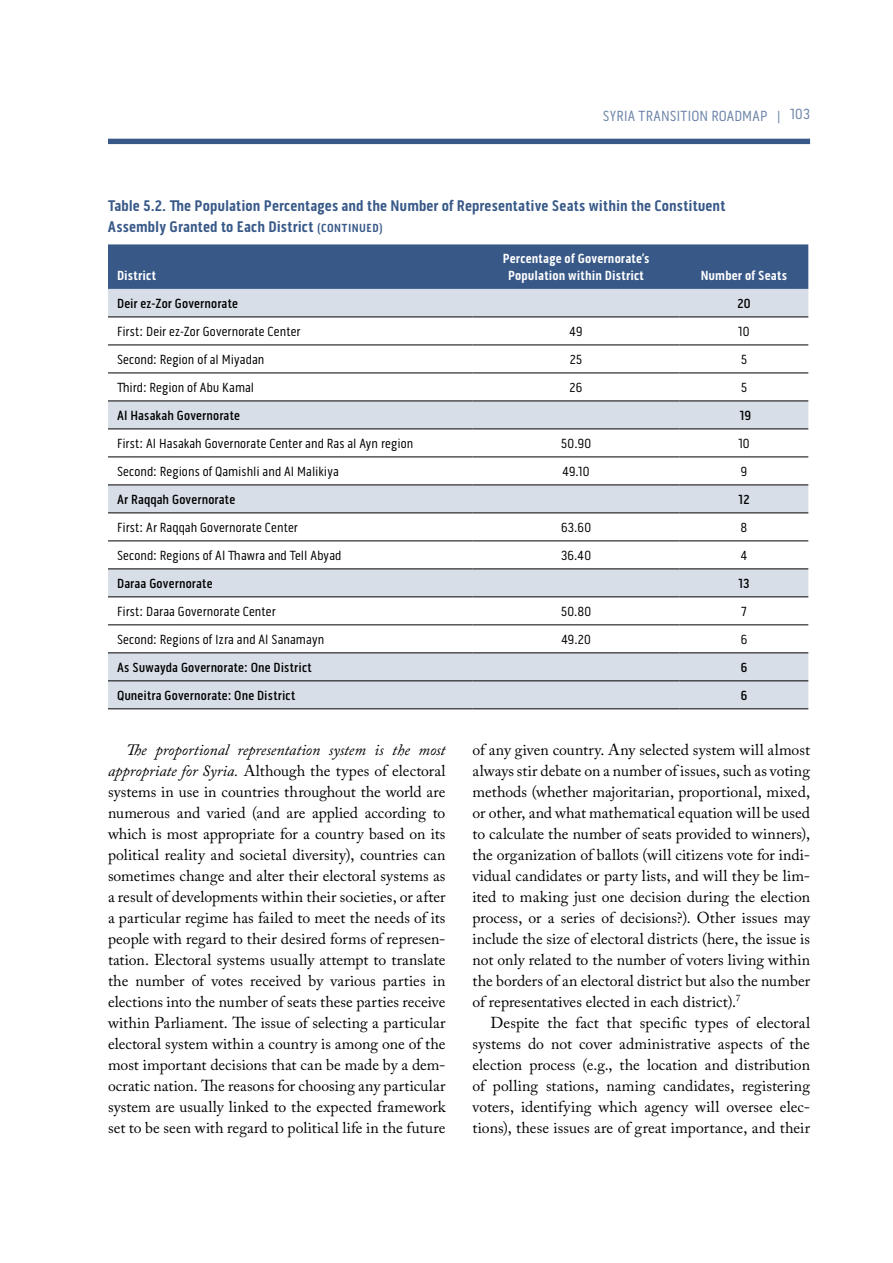
<style>
.page{position:relative;width:893px;height:1263px;background:#fff}
.page>*{position:absolute;margin:0;border:0;box-sizing:border-box;transform-origin:0 0}
.t1{font:15.75px/21px "Adobe Caslon Pro";letter-spacing:.005em;color:#000;text-align:justify}
.t2{font:700 15.75px/21px "Pill Gothic 300 mg";letter-spacing:.005em;color:#385988}
.t3{font:15px "Pill Gothic 300 mg";letter-spacing:.01em;color:#6a82a6}
.t4{font:13.5px "Pill Gothic 300 mg";letter-spacing:.015em;color:#000}
.t5{font:500 13.5px "Pill Gothic 300 mg";letter-spacing:.01em;color:#000}
.t6{font:700 13.5px/16.5px "Pill Gothic 300 mg";letter-spacing:.015em;color:#fff;text-align:center}
.t7{font:700 12px "Pill Gothic 300 mg";color:#385988}
.s1{font-size:12px}
.s2{font-style:italic}
</style>
<div class="page">
<div style="left:108px;top:139px;width:702px;height:5px;background:#385988"></div>
<div style="left:108px;top:244px;width:700px;height:45px;background:#385988"></div>
<div style="left:108px;top:289px;width:700px;height:419px;background:#d7dee7"></div>
<svg style="left:108px;top:318px;width:700px;height:334px"></svg>
<hr style="left:108px;top:317px;width:364px;height:1px;background:#000">
<hr style="left:472px;top:317px;width:208px;height:1px;background:#000">
<hr style="left:680px;top:317px;width:128px;height:1px;background:#000">
<hr style="left:108px;top:345px;width:364px;height:1px;background:#000">
<hr style="left:472px;top:345px;width:208px;height:1px;background:#000">
<hr style="left:680px;top:345px;width:128px;height:1px;background:#000">
<hr style="left:108px;top:373px;width:364px;height:1px;background:#000">
<hr style="left:472px;top:373px;width:208px;height:1px;background:#000">
<hr style="left:680px;top:373px;width:128px;height:1px;background:#000">
<hr style="left:108px;top:400px;width:364px;height:1px;background:#000">
<hr style="left:472px;top:400px;width:208px;height:1px;background:#000">
<hr style="left:680px;top:400px;width:128px;height:1px;background:#000">
<hr style="left:108px;top:428px;width:364px;height:1px;background:#000">
<hr style="left:472px;top:428px;width:208px;height:1px;background:#000">
<hr style="left:680px;top:428px;width:128px;height:1px;background:#000">
<hr style="left:108px;top:456px;width:364px;height:1px;background:#000">
<hr style="left:472px;top:456px;width:208px;height:1px;background:#000">
<hr style="left:680px;top:456px;width:128px;height:1px;background:#000">
<hr style="left:108px;top:484px;width:364px;height:1px;background:#000">
<hr style="left:472px;top:484px;width:208px;height:1px;background:#000">
<hr style="left:680px;top:484px;width:128px;height:1px;background:#000">
<hr style="left:108px;top:512px;width:364px;height:1px;background:#000">
<hr style="left:472px;top:512px;width:208px;height:1px;background:#000">
<hr style="left:680px;top:512px;width:128px;height:1px;background:#000">
<hr style="left:108px;top:540px;width:364px;height:1px;background:#000">
<hr style="left:472px;top:540px;width:208px;height:1px;background:#000">
<hr style="left:680px;top:540px;width:128px;height:1px;background:#000">
<hr style="left:108px;top:568px;width:364px;height:1px;background:#000">
<hr style="left:472px;top:568px;width:208px;height:1px;background:#000">
<hr style="left:680px;top:568px;width:128px;height:1px;background:#000">
<hr style="left:108px;top:596px;width:364px;height:1px;background:#000">
<hr style="left:472px;top:596px;width:208px;height:1px;background:#000">
<hr style="left:680px;top:596px;width:128px;height:1px;background:#000">
<hr style="left:108px;top:624px;width:364px;height:1px;background:#000">
<hr style="left:472px;top:624px;width:208px;height:1px;background:#000">
<hr style="left:680px;top:624px;width:128px;height:1px;background:#000">
<hr style="left:108px;top:652px;width:364px;height:1px;background:#000">
<hr style="left:472px;top:652px;width:208px;height:1px;background:#000">
<hr style="left:680px;top:652px;width:128px;height:1px;background:#000">
<hr style="left:108px;top:680px;width:364px;height:1px;background:#000">
<hr style="left:472px;top:680px;width:208px;height:1px;background:#000">
<hr style="left:680px;top:680px;width:128px;height:1px;background:#000">
<hr style="left:108px;top:708px;width:364px;height:1px;background:#000">
<hr style="left:472px;top:708px;width:208px;height:1px;background:#000">
<hr style="left:680px;top:708px;width:128px;height:1px;background:#000">
<p class="t3" style="left:603px;top:107px;width:209px">syria transition roadmap | 103</p>
<p class="t2" style="left:108px;top:195px;width:619px">Table 5.2. The Population Percentages and the Number of Representative Seats within the Constituent<br>Assembly Granted to Each District <span class="s1">(CON TINUE</span></p>
<p class="t7" style="left:372px;top:221px;width:12px">D)</p>
<p class="t6" style="left:117px;top:267px;width:41px">District</p>
<p class="t6" style="left:503px;top:251px;width:148px">Percentage of Governorate’s<br>Population within District</p>
<p class="t6" style="left:701px;top:267px;width:88px">Number of Seats</p>
<p class="t5" style="left:117px;top:295px;width:123px">Deir ez-Zor Governorate</p>
<p class="t5" style="left:737px;top:295px;width:15px">20</p>
<p class="t4" style="left:117px;top:323px;width:185px">First: Deir ez-Zor Governorate Center</p>
<p class="t4" style="left:570px;top:323px;width:14px">49</p>
<p class="t4" style="left:738px;top:323px;width:13px">10</p>
<p class="t4" style="left:117px;top:351px;width:149px">Second: Region of al Miyadan</p>
<p class="t4" style="left:570px;top:351px;width:14px">25</p>
<p class="t4" style="left:741px;top:351px;width:8px">5</p>
<p class="t4" style="left:117px;top:379px;width:139px">Third: Region of Abu Kamal</p>
<p class="t4" style="left:570px;top:379px;width:14px">26</p>
<p class="t4" style="left:741px;top:379px;width:8px">5</p>
<p class="t5" style="left:117px;top:407px;width:125px">Al Hasakah Governorate</p>
<p class="t5" style="left:740px;top:407px;width:13px">19</p>
<p class="t4" style="left:117px;top:435px;width:298px">First: Al Hasakah Governorate Center and Ras al Ayn region</p>
<p class="t4" style="left:561px;top:435px;width:32px">50.90</p>
<p class="t4" style="left:738px;top:435px;width:13px">10</p>
<p class="t4" style="left:117px;top:463px;width:223px">Second: Regions of Qamishli and Al Malikiya</p>
<p class="t4" style="left:563px;top:463px;width:28px">49.10</p>
<p class="t4" style="left:741px;top:463px;width:8px">9</p>
<p class="t5" style="left:117px;top:491px;width:120px">Ar Raqqah Governorate</p>
<p class="t5" style="left:739px;top:491px;width:12px">12</p>
<p class="t4" style="left:117px;top:519px;width:182px">First: Ar Raqqah Governorate Center</p>
<p class="t4" style="left:561px;top:519px;width:32px">63.60</p>
<p class="t4" style="left:740px;top:519px;width:8px">8</p>
<p class="t4" style="left:117px;top:547px;width:226px">Second: Regions of Al Thawra and Tell Abyad</p>
<p class="t4" style="left:561px;top:547px;width:32px">36.40</p>
<p class="t4" style="left:741px;top:547px;width:8px">4</p>
<p class="t5" style="left:117px;top:575px;width:97px">Daraa Governorate</p>
<p class="t5" style="left:738px;top:575px;width:13px">13</p>
<p class="t4" style="left:117px;top:603px;width:160px">First: Daraa Governorate Center</p>
<p class="t4" style="left:561px;top:603px;width:32px">50.80</p>
<p class="t4" style="left:741px;top:603px;width:7px">7</p>
<p class="t4" style="left:117px;top:631px;width:209px">Second: Regions of Izra and Al Sanamayn</p>
<p class="t4" style="left:561px;top:631px;width:31px">49.20</p>
<p class="t4" style="left:741px;top:631px;width:8px">6</p>
<p class="t5" style="left:117px;top:659px;width:196px">As Suwayda Governorate: One District</p>
<p class="t5" style="left:741px;top:659px;width:8px">6</p>
<p class="t5" style="left:117px;top:687px;width:180px">Quneitra Governorate: One District</p>
<p class="t5" style="left:741px;top:687px;width:8px">6</p>
<p class="t1" style="left:108px;top:739px;width:339px;text-indent:18px"><span class="s2">The proportional representation system is the most appropriate for Syria.</span> Although the types of electoral systems in use in countries throughout the world are numerous and varied (and are applied according to which is most appropriate for a country based on its political reality and societal diversity), countries can sometimes change and alter their electoral systems as a result of developments within their societies, or after a particular regime has failed to meet the needs of its people with regard to their desired forms of represen&shy;tation. Electoral systems usually attempt to translate the number of votes received by various parties in elections into the number of seats these parties receive within Parliament. The issue of selecting a particular electoral system within a country is among one of the most important decisions that can be made by a dem&shy;ocratic nation. The reasons for choosing any particular system are usually linked to the expected framework set to be seen with regard to political life in the future</p>
<p class="t1" style="left:472px;top:739px;width:339px">of any given country. Any selected system will almost always stir debate on a number of issues, such as voting methods (whether majoritarian, proportional, mixed, or other, and what mathematical equation will be used to calculate the number of seats provided to winners), the organization of ballots (will citizens vote for indi&shy;vidual candidates or party lists, and will they be lim&shy;ited to making just one decision during the election process, or a series of decisions?). Other issues may include the size of electoral districts (here, the issue is not only related to the number of voters living within the borders of an electoral district but also the number of representatives elected in each district).<sup>7</sup></p>
<p class="t1" style="left:473px;top:1012px;width:339px;text-indent:18px">Despite the fact that specific types of electoral systems do not cover administrative aspects of the election process (e.g., the location and distribution of polling stations, naming candidates, registering voters, identifying which agency will oversee elec&shy;tions), these issues are of great importance, and their</p>
</div>
